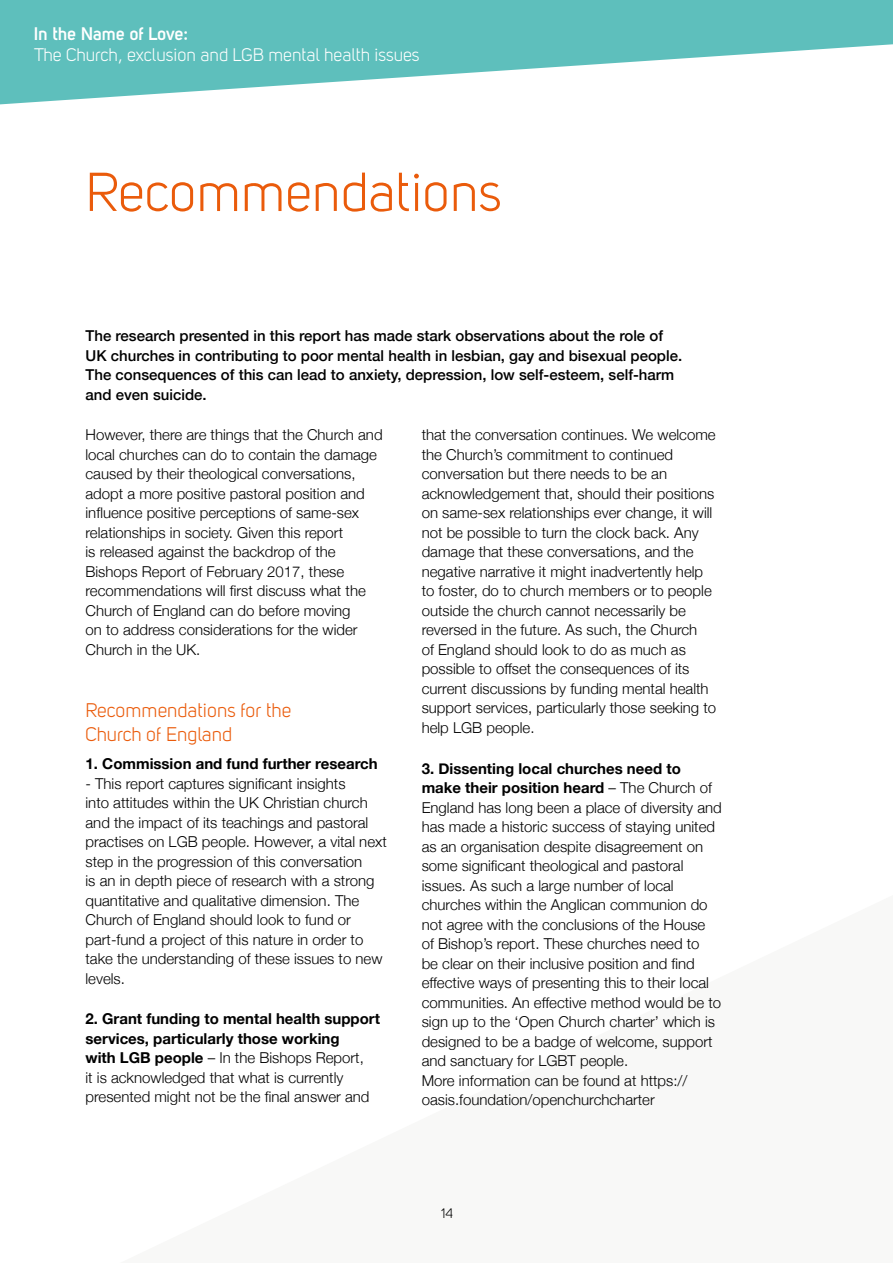
<style>
.page{position:relative;width:893px;height:1263px;background:#fff}
.page>*{position:absolute;margin:0;border:0;box-sizing:border-box;transform-origin:0 0}
.t1{font:54px "Uni Sans Book";color:#ea5b0b}
.t2{font:19.5px/24px "Uni Sans Book";color:#ea5b0b}
.t3{font:18px "Uni Sans Book";color:#fff}
.t4{font:700 18px "Uni Sans Semi";letter-spacing:-.005em;color:#fff}
.t5{font:300 15px/19.5px "Helvetica Neue";color:#000}
.t6{font:500 15px/19.5px "Helvetica Neue";color:#000}
.t7{font:700 15px "Helvetica Neue";color:#000}
.t8{font:13.5px "Uni Sans Book";color:#000}
.s1{font-weight:700}
</style>
<div class="page">
<svg style="left:0;top:0;width:893px;height:105px;fill:#5ebfbc"></svg>
<p class="t4" style="left:34px;top:23px;width:155px">In the Name of Love:</p>
<p class="t3" style="left:34px;top:44px;width:387px">The Church, exclusion and LGB mental health issues</p>
<h1 class="t1" style="left:86px;top:161px;width:418px">Recommendations</h1>
<p class="t6" style="left:86px;top:325px;width:598px">The research presented in this report has made stark observations about the role of UK churches in contributing to poor mental health in lesbian, gay and bisexual people.<br>The consequences of this can lead to anxiety, depression, low self-esteem, self-harm and even suicide.</p>
<p class="t5" style="left:86px;top:425px;width:299px">However, there are things that the Church and local churches can do to contain the damage caused by their theological conversations, adopt a more positive pastoral position and influence positive perceptions of same-sex relationships in society. Given this report<br>is released against the backdrop of the Bishops Report of February 2017, these recommendations will first discuss what the Church of England can do before moving<br>on to address considerations for the wider Church in the UK.</p>
<p class="t5" style="left:422px;top:425px;width:296px">that the conversation continues. We welcome the Church’s commitment to continued conversation but there needs to be an acknowledgement that, should their positions on same-sex relationships ever change, it will not be possible to turn the clock back. Any damage that these conversations, and the negative narrative it might inadvertently help to foster, do to church members or to people outside the church cannot necessarily be reversed in the future. As such, the Church<br>of England should look to do as much as possible to offset the consequences of its current discussions by funding mental health support services, particularly those seeking to help LGB people.</p>
<p class="t5" style="left:422px;top:758px;width:302px"><span class="s1">3. Dissenting local churches need to make their position heard</span> – The Church of England has long been a place of diversity and has made a historic success of staying united as an organisation despite disagreement on some significant theological and pastoral issues. As such a large number of local churches within the Anglican communion do not agree with the conclusions of the House<br>of Bishop’s report. These churches need to<br>be clear on their inclusive position and find effective ways of presenting this to their local communities. An effective method would be to sign up to the ‘Open Church charter’ which is designed to be a badge of welcome, support and sanctuary for LGBT people.<br>More information can be found at https:// oasis.foundation/openchurchcharter</p>
<h2 class="t2" style="left:86px;top:698px;width:207px">Recommendations for the<br>Church of England</h2>
<p class="t7" style="left:86px;top:754px;width:294px">1. Commission and fund further research</p>
<p class="t5" style="left:86px;top:773px;width:303px">- This report captures significant insights<br>into attitudes within the UK Christian church and the impact of its teachings and pastoral practises on LGB people. However, a vital next step in the progression of this conversation<br>is an in depth piece of research with a strong quantitative and qualitative dimension. The Church of England should look to fund or part-fund a project of this nature in order to take the understanding of these issues to new levels.</p>
<p class="t5" style="left:86px;top:1009px;width:296px"><span class="s1">2. Grant funding to mental health support services, particularly those working<br>with LGB people</span> – In the Bishops Report,<br>it is acknowledged that what is currently presented might not be the final answer and</p>
<p class="t8" style="left:441px;top:1205px;width:13px">14</p>
</div>
